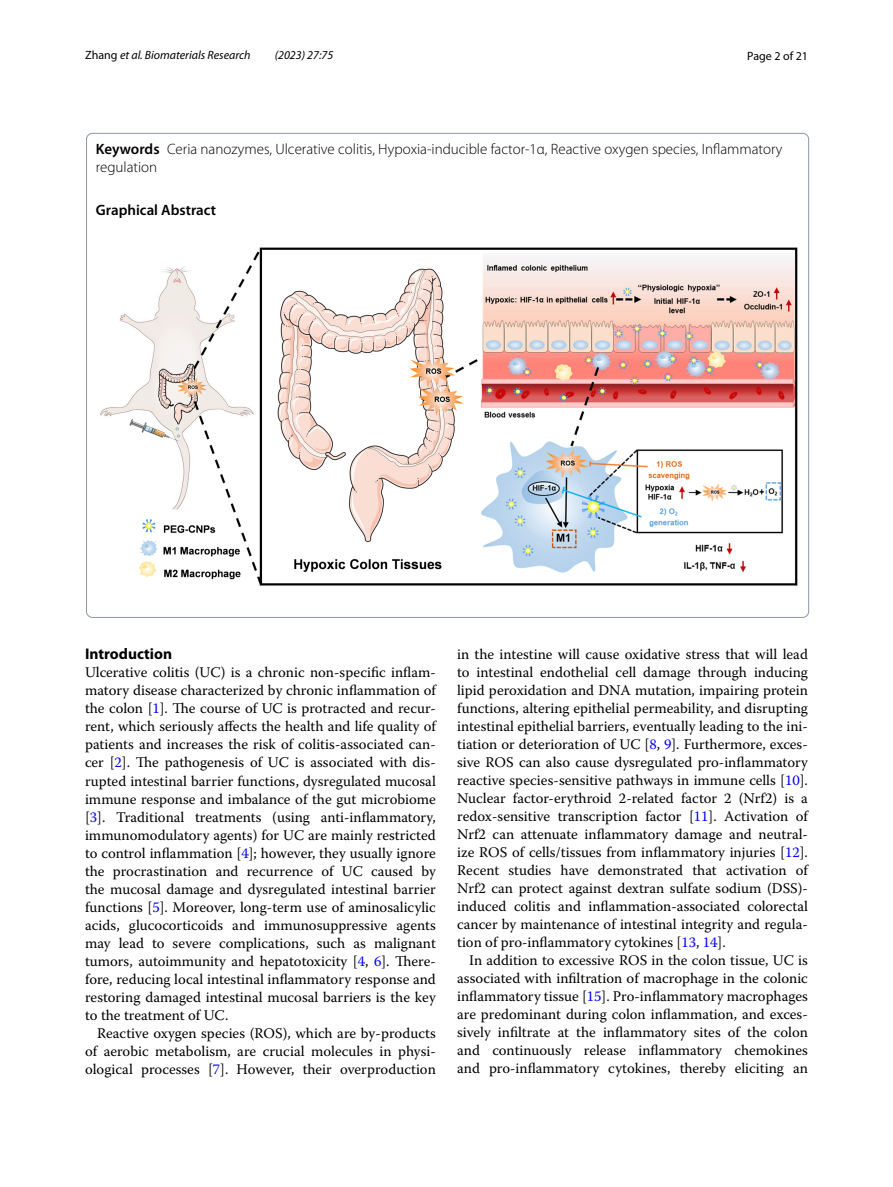
<style>
.page{position:relative;width:893px;height:1187px;background:#fff}
.page>*{position:absolute;margin:0;border:0;box-sizing:border-box;transform-origin:0 0}
.t1{font:700 15.45px "Myriad Pro";color:#000}
.t2{font:300 15px/18px "Myriad Pro";color:#000}
.t3{font:600 15px "Myriad Pro";color:#000}
.t4{font:14.7px/18px "Warnock Pro";color:#000;text-align:justify}
.t5{font:italic 12px "Myriad Pro";color:#000}
.t6{font:12px "Myriad Pro";color:#000}
.s1{font-style:normal}
.s2{font-weight:600}
.s3{color:#00f}
</style>
<div class="page">
<img style="left:100px;top:248px;width:698px;height:337px">
<p class="t5" style="left:85px;top:48px;width:167px"><span class="s1">Zhang</span> et al. Biomaterials Research</p>
<p class="t5" style="left:275px;top:48px;width:60px">(2023) 27:75</p>
<p class="t6" style="left:747px;top:48px;width:62px">Page 2 of 21</p>
<p class="t2" style="left:96px;top:140px;width:688px"><span class="s2">Keywords</span> Ceria nanozymes, Ulcerative colitis, Hypoxia-inducible factor-1α, Reactive oxygen species, Inflammatory regulation</p>
<p class="t3" style="left:96px;top:201px;width:122px">Graphical Abstract</p>
<p class="t1" style="left:85px;top:644px;width:89px">Introduction</p>
<p class="t4" style="left:85px;top:663px;width:352px">Ulcerative colitis (UC) is a chronic non-specific inflam&shy;matory disease characterized by chronic inflammation of the colon [<span class="s3">1</span>]. The course of UC is protracted and recur&shy;rent, which seriously affects the health and life quality of patients and increases the risk of colitis-associated can&shy;cer [<span class="s3">2</span>]. The pathogenesis of UC is associated with dis&shy;rupted intestinal barrier functions, dysregulated mucosal immune response and imbalance of the gut microbiome [<span class="s3">3</span>]. Traditional treatments (using anti-inflammatory, immunomodulatory agents) for UC are mainly restricted to control inflammation [<span class="s3">4</span>]; however, they usually ignore the procrastination and recurrence of UC caused by the mucosal damage and dysregulated intestinal barrier functions [<span class="s3">5</span>]. Moreover, long-term use of aminosalicylic acids, glucocorticoids and immunosuppressive agents may lead to severe complications, such as malignant tumors, autoimmunity and hepatotoxicity [<span class="s3">4</span>, <span class="s3">6</span>]. There&shy;fore, reducing local intestinal inflammatory response and restoring damaged intestinal mucosal barriers is the key to the treatment of UC.</p>
<p class="t4" style="left:85px;top:1023px;width:352px;text-indent:12px">Reactive oxygen species (ROS), which are by-products of aerobic metabolism, are crucial molecules in physi&shy;ological processes [<span class="s3">7</span>]. However, their overproduction</p>
<p class="t4" style="left:457px;top:644px;width:352px">in the intestine will cause oxidative stress that will lead to intestinal endothelial cell damage through inducing lipid peroxidation and DNA mutation, impairing protein functions, altering epithelial permeability, and disrupting intestinal epithelial barriers, eventually leading to the ini&shy;tiation or deterioration of UC [<span class="s3">8</span>, <span class="s3">9</span>]. Furthermore, exces&shy;sive ROS can also cause dysregulated pro-inflammatory reactive species-sensitive pathways in immune cells [<span class="s3">10</span>].<br>Nuclear factor-erythroid 2-related factor 2 (Nrf2) is a redox-sensitive transcription factor [<span class="s3">11</span>]. Activation of Nrf2 can attenuate inflammatory damage and neutral&shy;ize ROS of cells/tissues from inflammatory injuries [<span class="s3">12</span>].<br>Recent studies have demonstrated that activation of Nrf2 can protect against dextran sulfate sodium (DSS)- induced colitis and inflammation-associated colorectal cancer by maintenance of intestinal integrity and regula&shy;tion of pro-inflammatory cytokines [<span class="s3">13</span>, <span class="s3">14</span>].</p>
<p class="t4" style="left:457px;top:950px;width:352px;text-indent:12px">In addition to excessive ROS in the colon tissue, UC is associated with infiltration of macrophage in the colonic inflammatory tissue [<span class="s3">15</span>]. Pro-inflammatory macrophages are predominant during colon inflammation, and exces&shy;sively infiltrate at the inflammatory sites of the colon and continuously release inflammatory chemokines and pro-inflammatory cytokines, thereby eliciting an</p>
</div>
